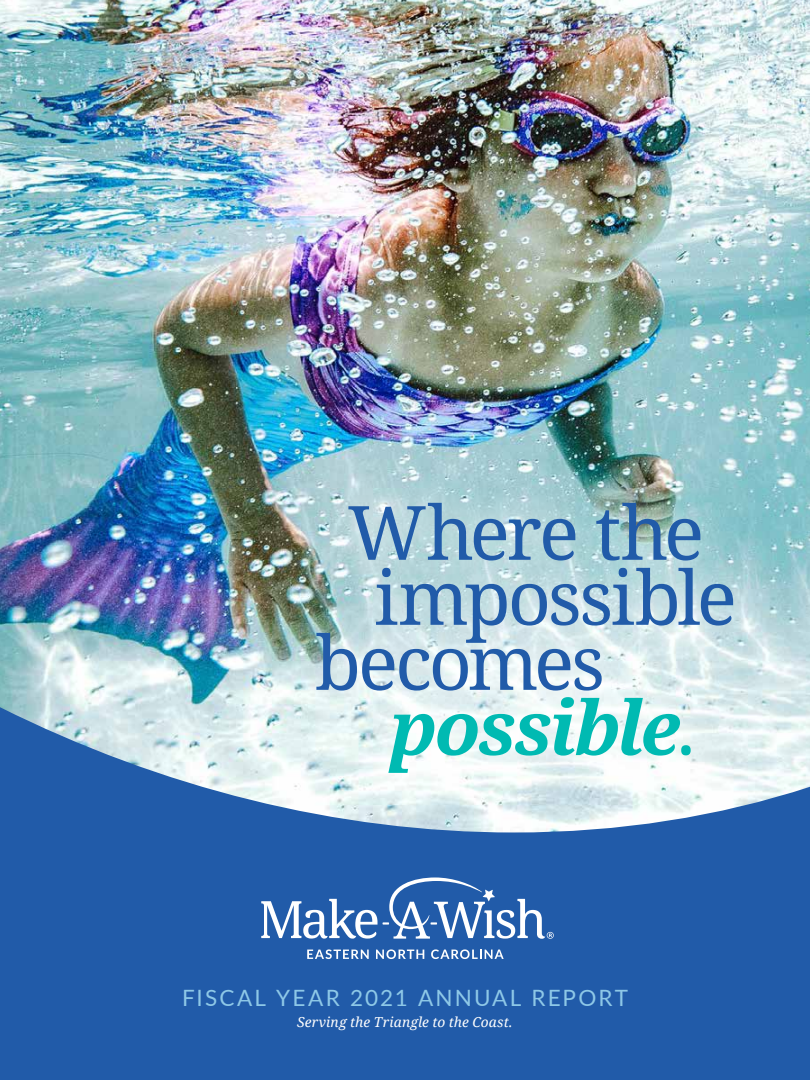
<style>
.page{position:relative;width:810px;height:1080px;background:#215ba9}
.page>*{position:absolute;margin:0;border:0;box-sizing:border-box;transform-origin:0 0}
.t1{font:75px "Droid Serif";letter-spacing:-.04em;color:#215ba9}
.t2{font:italic 700 75px "Droid Serif";letter-spacing:-.04em;color:#00bab2}
.t3{font:22.5px "Lato";letter-spacing:.095em;color:#8ec8e7}
.t4{font:italic 13.75px "Droid Serif";letter-spacing:.005em;color:#fff}
.s1{font-weight:400;font-style:normal}
</style>
<div class="page">
<img style="left:0;top:0;width:810px;height:832px">
<svg style="left:307px;top:949px;width:62px;height:10px"></svg>
<svg style="left:376px;top:949px;width:48px;height:10px"></svg>
<svg style="left:431px;top:949px;width:73px;height:10px"></svg>
<svg style="left:261px;top:878px;width:293px;height:61px"></svg>
<div style="left:274px;top:459px;width:502px;height:358px;background:#fff;opacity:.75"></div>
<h1 class="t1" style="left:348px;top:502px;width:358px">Where the</h1>
<h1 class="t1" style="left:374px;top:567px;width:364px">impossible</h1>
<h1 class="t1" style="left:315px;top:632px;width:291px">becomes</h1>
<h1 class="t2" style="left:391px;top:697px;width:308px">possible<span class="s1">.</span></h1>
<h2 class="t3" style="left:182px;top:988px;width:447px">FISCAL YEAR 2021 ANNUAL REPORT</h2>
<p class="t4" style="left:297px;top:1016px;width:217px">Serving the Triangle to the Coast.</p>
</div>
